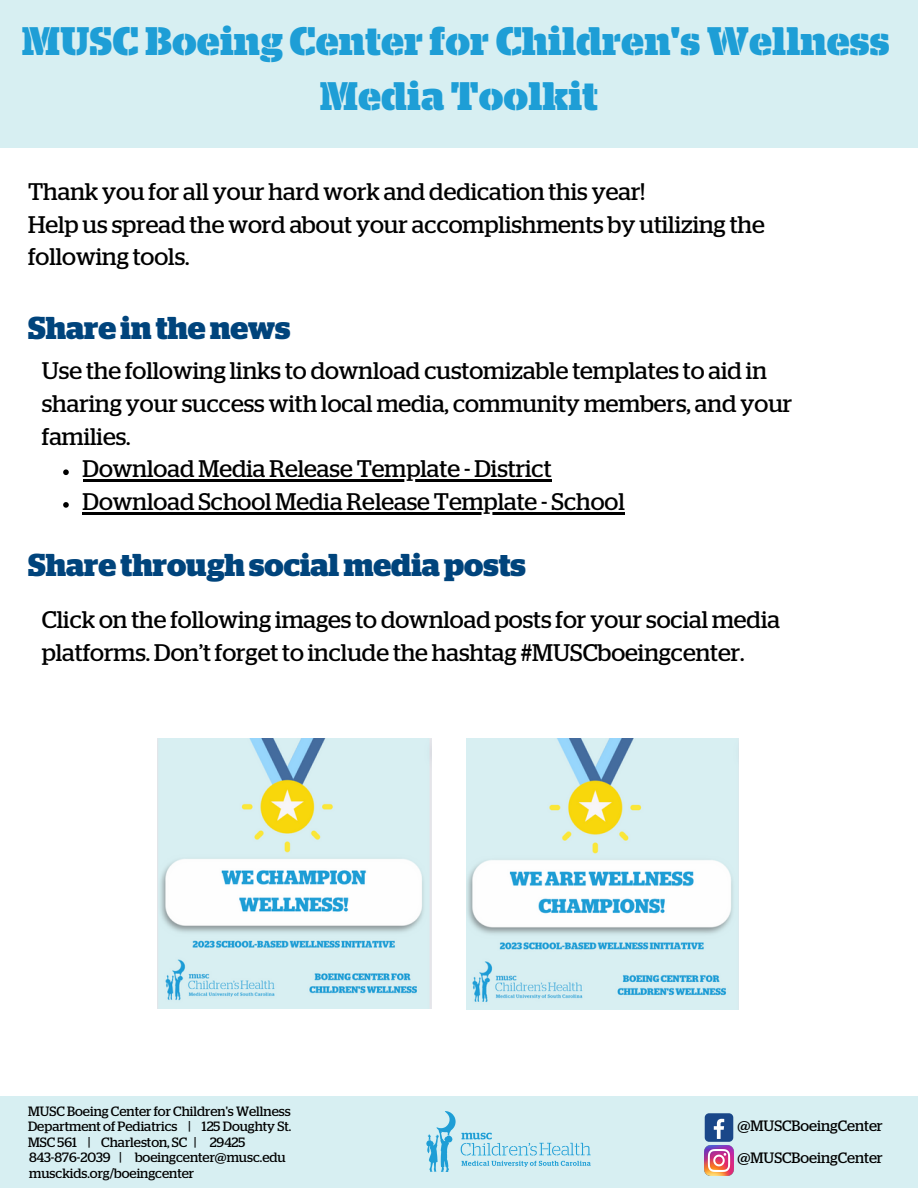
<style>
.page{position:relative;width:918px;height:1188px;background:#fff}
.page>*{position:absolute;margin:0;border:0;box-sizing:border-box;transform-origin:0 0}
.t1{font:700 39.75px "Stag Stencil";color:#1e9ed6}
.t2{font:700 31.5px "Stag";color:#00447c}
.t3{font:24px/32.7px "Stag";color:#000}
.t4{font:15px "Stag";color:#000}
.t5{font:13.5px "Stag";color:#000}
</style>
<div class="page">
<div style="left:0;top:0;width:918px;height:148px;background:#d7eff2"></div>
<div style="left:0;top:1096px;width:918px;height:92px;background:#d7eff2"></div>
<img style="left:426px;top:1111px;width:165px;height:61px">
<div style="left:705px;top:1113px;width:28px;height:29px;background:#1a4789;border-radius:4px"></div>
<svg style="left:714px;top:1119px;width:10px;height:20px"></svg>
<img style="left:704px;top:1146px;width:30px;height:29px">
<img style="left:157px;top:739px;width:275px;height:270px">
<img style="left:467px;top:738px;width:271px;height:271px">
<svg style="left:63px;top:469px;width:6px;height:6px"></svg>
<hr style="left:83px;top:480px;width:115px;height:2px;background:#000">
<hr style="left:198px;top:480px;width:354px;height:2px;background:#000">
<svg style="left:63px;top:502px;width:6px;height:6px"></svg>
<hr style="left:83px;top:512px;width:542px;height:2px;background:#000">
<p class="t1" style="left:22px;top:23px;width:870px">MUSC Boeing Center for Children's Wellness</p>
<p class="t1" style="left:320px;top:78px;width:280px">Media Toolkit</p>
<p class="t3" style="left:28px;top:177px;width:618px">Thank you for all your hard work and dedication this year!</p>
<p class="t3" style="left:28px;top:209px;width:738px">Help us spread the word about your accomplishments by utilizing the following tools.</p>
<p class="t2" style="left:28px;top:314px;width:264px">Shareinthenews</p>
<p class="t3" style="left:42px;top:356px;width:752px">Use the following links to download customizable templates to aid in sharing your success with local media, community members, and your families.</p>
<p class="t3" style="left:83px;top:454px;width:470px">Download Media Release Template - District</p>
<p class="t3" style="left:83px;top:486px;width:544px">Download School Media Release Template - School</p>
<p class="t2" style="left:28px;top:551px;width:499px">Sharethroughsocialmediaposts</p>
<p class="t3" style="left:42px;top:604px;width:740px">Click on the following images to download posts for your social media platforms. Don’t forget to include the hashtag #MUSCboeingcenter.</p>
<p class="t5" style="left:28px;top:1105px;width:264px">MUSC Boeing Center for Children's Wellness</p>
<p class="t5" style="left:28px;top:1120px;width:265px">Department of Pediatrics | 125 Doughty St.</p>
<p class="t5" style="left:28px;top:1136px;width:219px">MSC 561 | Charleston, SC | 29425</p>
<p class="t5" style="left:29px;top:1151px;width:258px">843-876-2039 | boeingcenter@musc.edu</p>
<p class="t5" style="left:29px;top:1167px;width:166px">musckids.org/boeingcenter</p>
<p class="t4" style="left:738px;top:1119px;width:147px">@MUSCBoeingCenter</p>
<p class="t4" style="left:738px;top:1151px;width:147px">@MUSCBoeingCenter</p>
</div>
